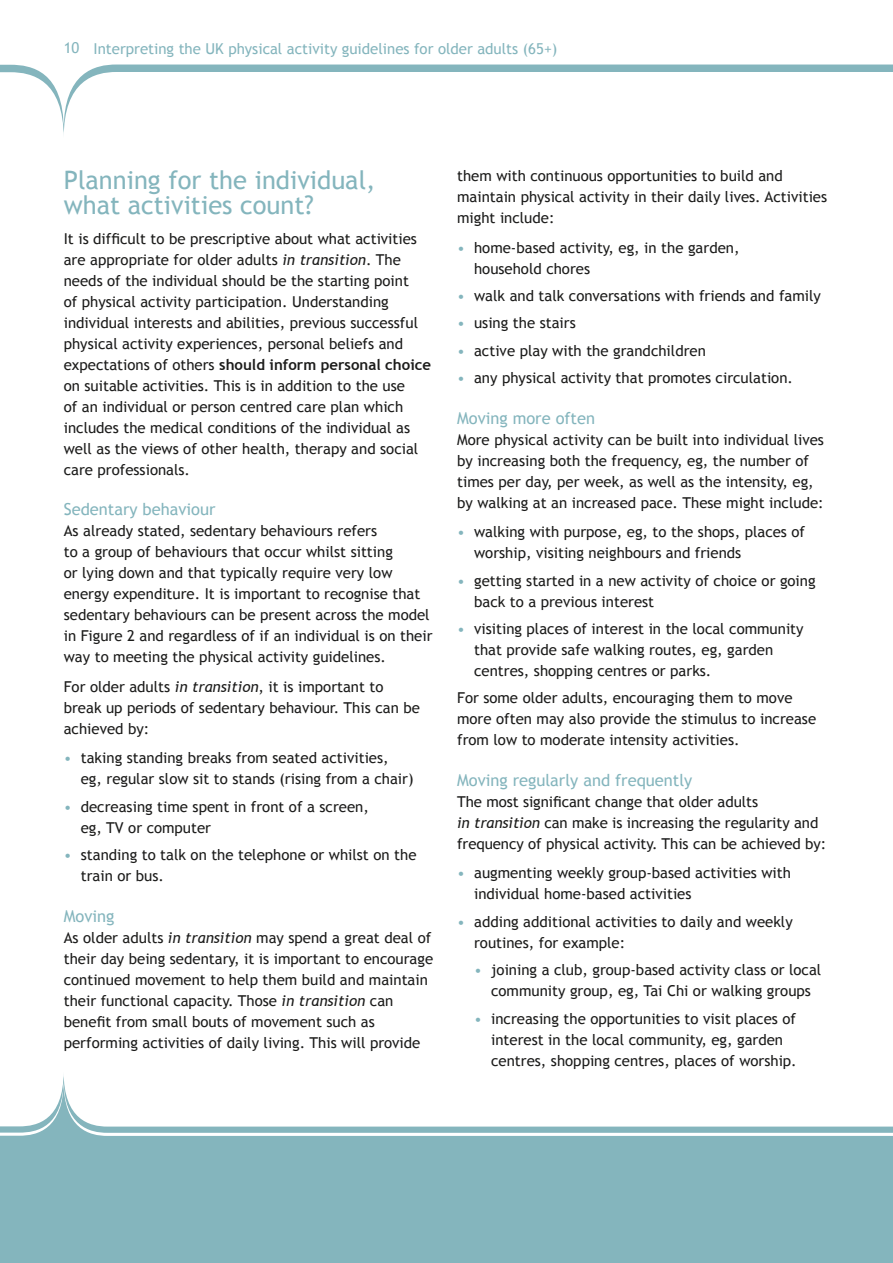
<style>
.page{position:relative;width:893px;height:1263px;background:#fff}
.page>*{position:absolute;margin:0;border:0;box-sizing:border-box;transform-origin:0 0}
.t1{font:25.5px/25.5px "Trebuchet MS";color:#84b5bd}
.t2{font:16.5px "Trebuchet MS";color:#84b5bd}
.t3{font:15px/21px "Trebuchet MS";color:#1c1c1b}
.t4{font:15px "Trebuchet MS";color:#84b5bd}
.s1{font-style:italic}
.s2{font-weight:700}
.s3{color:#84b5bd}
</style>
<div class="page">
<svg style="left:0;top:1081px;width:893px;height:182px;fill:#84b5bd"></svg>
<svg style="left:0;top:65px;width:893px;height:69px"></svg>
<p class="t4" style="left:64px;top:39px;width:495px">10 Interpreting the UK physical activity guidelines for older adults (65+)</p>
<h1 class="t1" style="left:64px;top:167px;width:313px">Planning for the individual, what activities count?</h1>
<p class="t3" style="left:64px;top:228px;width:369px">It is difficult to be prescriptive about what activities are appropriate for older adults <span class="s1">in transition</span>. The needs of the individual should be the starting point<br>of physical activity participation. Understanding individual interests and abilities, previous successful physical activity experiences, personal beliefs and expectations of others <span class="s2">should inform personal choice </span>on suitable activities. This is in addition to the use<br>of an individual or person centred care plan which includes the medical conditions of the individual as well as the views of other health, therapy and social care professionals.</p>
<p class="t2" style="left:64px;top:500px;width:153px">Sedentary behaviour</p>
<p class="t3" style="left:64px;top:521px;width:370px">As already stated, sedentary behaviours refers<br>to a group of behaviours that occur whilst sitting<br>or lying down and that typically require very low energy expenditure. It is important to recognise that sedentary behaviours can be present across the model in Figure 2 and regardless of if an individual is on their way to meeting the physical activity guidelines.</p>
<p class="t3" style="left:64px;top:676px;width:358px">For older adults <span class="s1">in transition</span>, it is important to break up periods of sedentary behaviour. This can be achieved by:</p>
<p class="t3" style="left:81px;top:748px;width:334px;text-indent:-17px"><span class="s3">•</span> taking standing breaks from seated activities, eg, regular slow sit to stands (rising from a chair)</p>
<p class="t3" style="left:81px;top:796px;width:290px;text-indent:-17px"><span class="s3">•</span> decreasing time spent in front of a screen, eg, TV or computer</p>
<p class="t3" style="left:81px;top:845px;width:337px;text-indent:-17px"><span class="s3">•</span> standing to talk on the telephone or whilst on the train or bus.</p>
<p class="t2" style="left:64px;top:906px;width:52px">Moving</p>
<p class="t3" style="left:64px;top:927px;width:371px">As older adults <span class="s1">in transition</span> may spend a great deal of their day being sedentary, it is important to encourage continued movement to help them build and maintain their functional capacity. Those <span class="s1">in transition</span> can benefit from small bouts of movement such as performing activities of daily living. This will provide</p>
<p class="t3" style="left:457px;top:166px;width:372px">them with continuous opportunities to build and maintain physical activity in their daily lives. Activities might include:</p>
<p class="t3" style="left:474px;top:237px;width:267px;text-indent:-17px"><span class="s3">•</span> home-based activity, eg, in the garden, household chores</p>
<p class="t3" style="left:457px;top:285px;width:365px"><span class="s3">•</span> walk and talk conversations with friends and family</p>
<p class="t3" style="left:457px;top:313px;width:120px"><span class="s3">•</span> using the stairs</p>
<p class="t3" style="left:457px;top:340px;width:250px"><span class="s3">•</span> active play with the grandchildren</p>
<p class="t3" style="left:457px;top:368px;width:337px"><span class="s3">•</span> any physical activity that promotes circulation.</p>
<p class="t2" style="left:457px;top:408px;width:140px">Moving more often</p>
<p class="t3" style="left:457px;top:429px;width:368px">More physical activity can be built into individual lives by increasing both the frequency, eg, the number of times per day, per week, as well as the intensity, eg, by walking at an increased pace. These might include:</p>
<p class="t3" style="left:474px;top:522px;width:333px;text-indent:-17px"><span class="s3">•</span> walking with purpose, eg, to the shops, places of worship, visiting neighbours and friends</p>
<p class="t3" style="left:474px;top:570px;width:343px;text-indent:-17px"><span class="s3">•</span> getting started in a new activity of choice or going back to a previous interest</p>
<p class="t3" style="left:474px;top:618px;width:331px;text-indent:-17px"><span class="s3">•</span> visiting places of interest in the local community that provide safe walking routes, eg, garden centres, shopping centres or parks.</p>
<p class="t3" style="left:457px;top:688px;width:361px">For some older adults, encouraging them to move more often may also provide the stimulus to increase from low to moderate intensity activities.</p>
<p class="t2" style="left:457px;top:770px;width:237px">Moving regularly and frequently</p>
<p class="t3" style="left:457px;top:791px;width:371px">The most significant change that older adults<br><span class="s1">in transition</span> can make is increasing the regularity and frequency of physical activity. This can be achieved by:</p>
<p class="t3" style="left:474px;top:863px;width:318px;text-indent:-17px"><span class="s3">•</span> augmenting weekly group-based activities with individual home-based activities</p>
<p class="t3" style="left:474px;top:911px;width:320px;text-indent:-17px"><span class="s3">•</span> adding additional activities to daily and weekly routines, for example:</p>
<p class="t3" style="left:474px;top:959px;width:349px;text-align:center"><span class="s3">•</span> joining a club, group-based activity class or local community group, eg, Tai Chi or walking groups</p>
<p class="t3" style="left:491px;top:1008px;width:307px;text-indent:-17px"><span class="s3">•</span> increasing the opportunities to visit places of interest in the local community, eg, garden centres, shopping centres, places of worship.</p>
</div>
